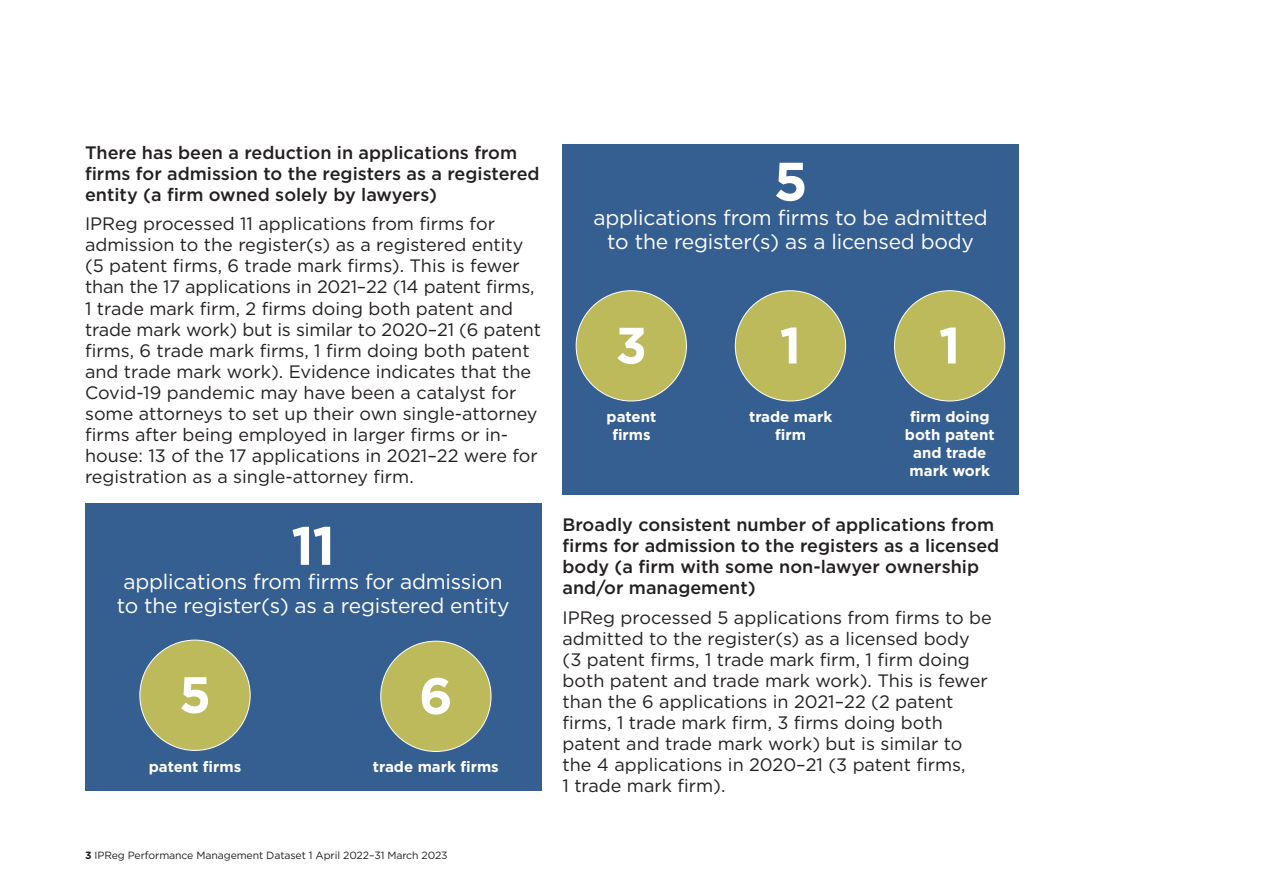
<style>
.page{position:relative;width:1263px;height:893px;background:#fff}
.page>*{position:absolute;margin:0;border:0;box-sizing:border-box;transform-origin:0 0}
.t1{font:700 54px "Gotham";color:#fff}
.t2{font:700 51px "Gotham";color:#fff}
.t3{font:21px/24px "Gotham";letter-spacing:-.01em;color:#fff;text-align:center}
.Paragraph{font:18px/21px "Gotham";color:#231f20}
.Paragraph-2{font:500 18px/21px "Gotham";color:#231f20}
.t4{font:700 15px/18px "Gotham";color:#fff;text-align:center}
.t5{font:10.5px "Gotham";letter-spacing:-.01em;color:#231f20}
.s1{font-weight:700}
</style>
<div class="page">
<div style="left:85px;top:504px;width:456px;height:287px;background:#365f91"></div>
<div style="left:562px;top:145px;width:457px;height:350px;background:#365f91"></div>
<div style="left:381px;top:641px;width:110px;height:110px;background:#bdba5b;border-radius:50%"></div>
<div style="left:140px;top:640px;width:110px;height:110px;background:#bdba5b;border-radius:50%"></div>
<div style="left:576px;top:291px;width:110px;height:110px;background:#bdba5b;border-radius:50%"></div>
<div style="left:735px;top:291px;width:111px;height:110px;background:#bdba5b;border-radius:50%"></div>
<div style="left:894px;top:291px;width:111px;height:110px;background:#bdba5b;border-radius:50%"></div>
<p class="Paragraph-2" style="left:85px;top:142px;width:456px">There has been a reduction in applications from firms for admission to the registers as a registered entity (a firm owned solely by lawyers)</p>
<p class="Paragraph" style="left:85px;top:213px;width:457px">IPReg processed 11 applications from firms for admission to the register(s) as a registered entity (5 patent firms, 6 trade mark firms). This is fewer than the 17 applications in 2021–22 (14 patent firms, 1 trade mark firm, 2 firms doing both patent and trade mark work) but is similar to 2020–21 (6 patent firms, 6 trade mark firms, 1 firm doing both patent and trade mark work). Evidence indicates that the Covid-19 pandemic may have been a catalyst for some attorneys to set up their own single-attorney firms after being employed in larger firms or in&shy;house: 13 of the 17 applications in 2021–22 were for registration as a single-attorney firm.</p>
<h1 class="t1" style="left:291px;top:510px;width:45px">11</h1>
<p class="t3" style="left:117px;top:569px;width:394px">applications from firms for admission to the register(s) as a registered entity</p>
<h2 class="t2" style="left:179px;top:661px;width:34px">5</h2>
<p class="t4" style="left:149px;top:757px;width:94px">patent firms</p>
<h2 class="t2" style="left:419px;top:662px;width:35px">6</h2>
<p class="t4" style="left:373px;top:758px;width:127px">trade mark firms</p>
<p class="t5" style="left:85px;top:848px;width:364px"><span class="s1">3</span> IPReg Performance Management Dataset 1 April 2022–31 March 2023</p>
<h1 class="t1" style="left:774px;top:146px;width:36px">5</h1>
<p class="t3" style="left:593px;top:205px;width:396px">applications from firms to be admitted to the register(s) as a licensed body</p>
<h2 class="t2" style="left:615px;top:312px;width:33px">3</h2>
<p class="t4" style="left:607px;top:407px;width:51px">patent firms</p>
<h2 class="t2" style="left:780px;top:312px;width:23px">1</h2>
<p class="t4" style="left:749px;top:407px;width:85px">trade mark firm</p>
<h2 class="t2" style="left:939px;top:312px;width:23px">1</h2>
<p class="t4" style="left:905px;top:407px;width:91px">firm doing both patent and trade mark work</p>
<p class="Paragraph-2" style="left:562px;top:514px;width:438px">Broadly consistent number of applications from firms for admission to the registers as a licensed body (a firm with some non-lawyer ownership and/or management)</p>
<p class="Paragraph" style="left:562px;top:606px;width:431px">IPReg processed 5 applications from firms to be admitted to the register(s) as a licensed body (3 patent firms, 1 trade mark firm, 1 firm doing both patent and trade mark work). This is fewer than the 6 applications in 2021–22 (2 patent firms, 1 trade mark firm, 3 firms doing both patent and trade mark work) but is similar to the 4 applications in 2020–21 (3 patent firms,<br>1 trade mark firm).</p>
</div>
